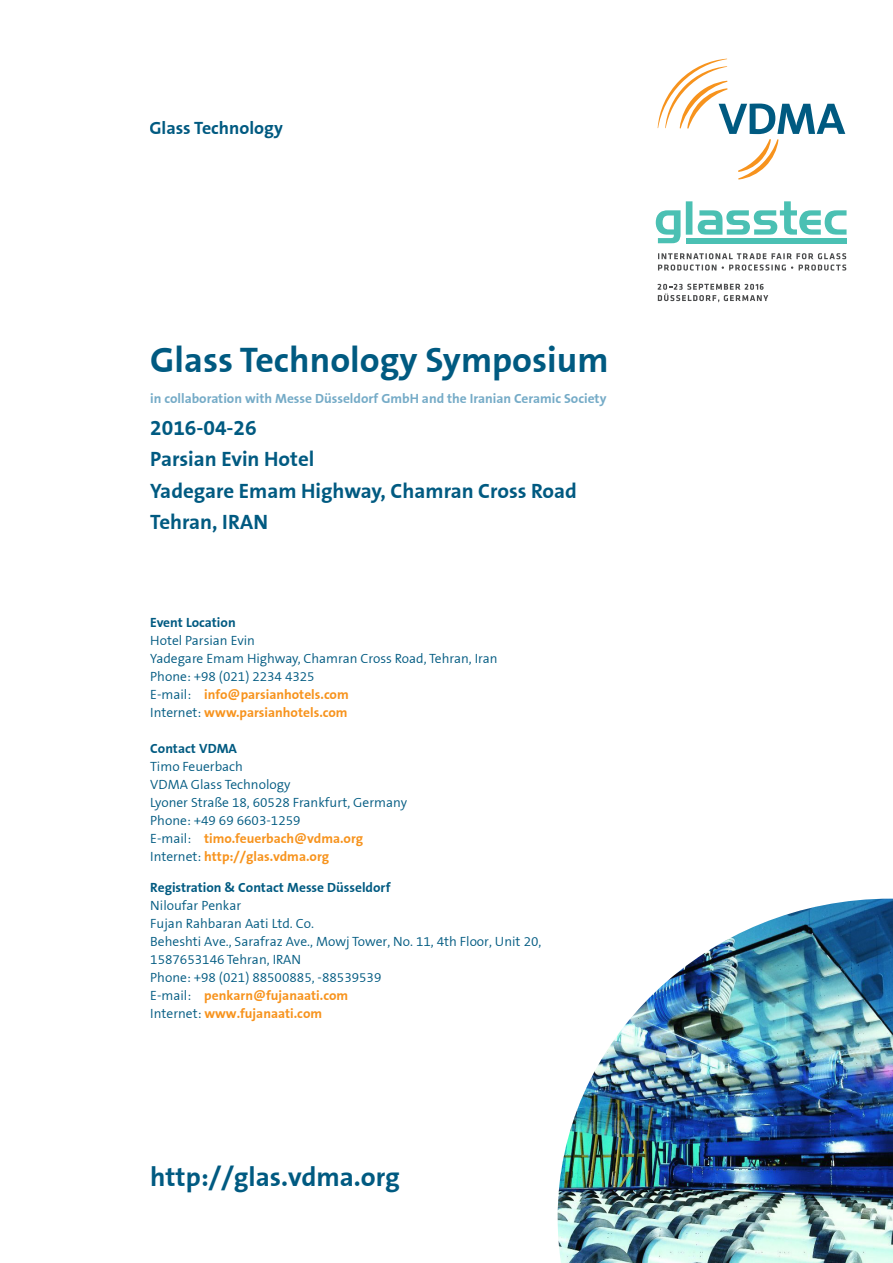
<style>
.page{position:relative;width:893px;height:1263px;background:#fff}
.page>*{position:absolute;margin:0;border:0;box-sizing:border-box;transform-origin:0 0}
.Zwischenüberschrift{font:700 36px "The Sans B7";color:#005a81}
.Zwischenüberschrift-2{font:700 27px "The Sans B7";color:#005a81}
.Zwischenüberschrift-3{font:700 21px/31.5px "The Sans B7";color:#005a81}
.Zwischenüberschrift-4{font:700 18px "The Sans B7";color:#005a81}
.Zwischenüberschrift-5{font:300 13.5px/18px "The Sans B4 Semi Light B4";color:#005a81}
.Zwischenüberschrift-6{font:700 13.5px "The Sans B7";color:#75abc7}
.Zwischenüberschrift-7{font:700 13.5px "The Sans B7";color:#f7931d}
.t1{font:700 13.5px "The Sans B7";color:#005a81}
.s1{font-family:"The Sans B4 Semi Light B4";font-weight:300;color:#005a81}
.s2{font-family:"The Sans B7";font-weight:700}
.s3{font-family:"The Sans B7";font-weight:700;color:#f7931d}
</style>
<div class="page">
<img style="left:558px;top:899px;width:335px;height:364px">
<svg style="left:658px;top:59px;width:187px;height:121px"></svg>
<svg style="left:658px;top:284px;width:110px;height:18px"></svg>
<svg style="left:658px;top:253px;width:188px;height:18px"></svg>
<svg style="left:656px;top:201px;width:190px;height:42px"></svg>
<div style="left:686px;top:238px;width:160px;height:5px;background:#4bc0b3"></div>
<p class="Zwischenüberschrift-4" style="left:149px;top:118px;width:135px">Glass Technology</p>
<p class="Zwischenüberschrift" style="left:150px;top:341px;width:460px">Glass Technology Symposium</p>
<p class="Zwischenüberschrift-6" style="left:150px;top:392px;width:458px">in collaboration with Messe Düsseldorf GmbH and the Iranian Ceramic Society</p>
<p class="Zwischenüberschrift-3" style="left:150px;top:413px;width:428px">2016-04-26<br>Parsian Evin Hotel<br>Yadegare Emam Highway, Chamran Cross Road<br>Tehran, IRAN</p>
<p class="t1" style="left:150px;top:615px;width:87px">Event Location</p>
<p class="Zwischenüberschrift-5" style="left:150px;top:632px;width:106px">Hotel Parsian Evin</p>
<p class="Zwischenüberschrift-5" style="left:150px;top:650px;width:349px">Yadegare Emam Highway, Chamran Cross Road, Tehran, Iran</p>
<p class="Zwischenüberschrift-5" style="left:150px;top:668px;width:166px">Phone: +98 (021) 2234 4325</p>
<p class="Zwischenüberschrift-7" style="left:150px;top:687px;width:200px"><span class="s1">E-mail:</span> info@parsianhotels.com</p>
<p class="Zwischenüberschrift-7" style="left:150px;top:705px;width:199px"><span class="s1">Internet:</span> www.parsianhotels.com</p>
<p class="Zwischenüberschrift-5" style="left:150px;top:740px;width:258px"><span class="s2">Contact VDMA<br></span>Timo Feuerbach<br>VDMA Glass Technology<br>Lyoner Straße 18, 60528 Frankfurt, Germany<br>Phone: +49 69 6603-1259<br>E-mail: <span class="s3">timo.feuerbach@vdma.org<br></span>Internet: <span class="s3">http://glas.vdma.org</span></p>
<p class="Zwischenüberschrift-5" style="left:150px;top:879px;width:393px"><span class="s2">Registration &amp; Contact Messe Düsseldorf<br></span>Niloufar Penkar<br>Fujan Rahbaran Aati Ltd. Co.<br>Beheshti Ave., Sarafraz Ave., Mowj Tower, No. 11, 4th Floor, Unit 20, 1587653146 Tehran, IRAN<br>Phone: +98 (021) 88500885, -88539539<br>E-mail: <span class="s3">penkarn@fujanaati.com<br></span>Internet: <span class="s3">www.fujanaati.com</span></p>
<p class="Zwischenüberschrift-2" style="left:150px;top:1163px;width:251px">http://glas.vdma.org</p>
</div>
